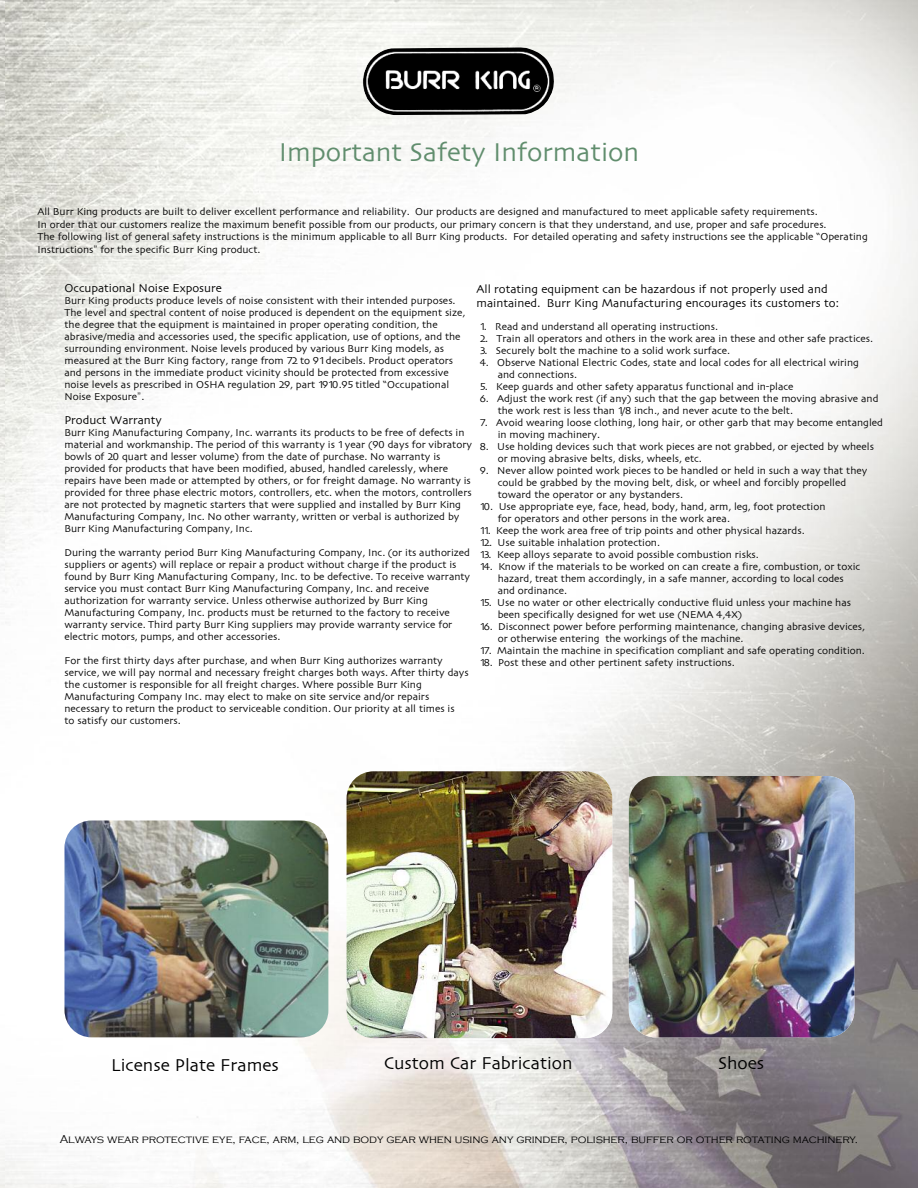
<style>
.page{position:relative;width:918px;height:1188px;background:#fff}
.page>*{position:absolute;margin:0;border:0;box-sizing:border-box;transform-origin:0 0}
.t1{font:27px "Skia";color:#608d6d}
.t2{font:18px "Skia";color:#000}
.t3{font:12px/14.4px "Skia";color:#000}
.t4{font:300 11.7px "Copperplate Gothic";letter-spacing:-.005em;color:#000}
.t5{font:10.5px/12px "Skia";color:#000}
.s1{font-family:"Helvetica";font-weight:300}
</style>
<div class="page">
<img style="left:5px;top:0;width:913px;height:1188px">
<img style="left:64px;top:820px;width:264px;height:217px">
<img style="left:629px;top:776px;width:225px;height:261px">
<img style="left:347px;top:771px;width:265px;height:267px">
<img style="left:363px;top:47px;width:191px;height:68px">
<img style="left:0;top:0;width:5px;height:1188px">
<h1 class="t1" style="left:279px;top:136px;width:362px">Important Safety Information</h1>
<p class="t5" style="left:38px;top:206px;width:832px;line-height:12.6px">All Burr King products are built to deliver excellent performance and reliability. Our products are designed and manufactured to meet applicable safety requirements.<br>In order that our customers realize the maximum benefit possible from our products, our primary concern is that they understand, and use, proper and safe procedures.<br>The following list of general safety instructions is the minimum applicable to all Burr King products. For detailed operating and safety instructions see the applicable “Operating Instructions<span class="s1">”</span> for the specific Burr King product.</p>
<p class="t3" style="left:477px;top:282px;width:364px">All rotating equipment can be hazardous if not properly used and maintained. Burr King Manufacturing encourages its customers to:</p>
<p class="t5" style="left:480px;top:321px;width:240px">1. Read and understand all operating instructions.</p>
<p class="t5" style="left:480px;top:333px;width:395px">2. Train all operators and others in the work area in these and other safe practices.</p>
<p class="t5" style="left:480px;top:345px;width:252px">3. Securely bolt the machine to a solid work surface.</p>
<p class="t5" style="left:498px;top:357px;width:363px;text-indent:-18px">4. Observe National Electric Codes, state and local codes for all electrical wiring and connections.</p>
<p class="t5" style="left:480px;top:381px;width:315px">5. Keep guards and other safety apparatus functional and in-place</p>
<p class="t5" style="left:498px;top:393px;width:382px;text-indent:-18px">6. Adjust the work rest (if any) such that the gap between the moving abrasive and the work rest is less than 1/8 inch., and never acute to the belt.</p>
<p class="t5" style="left:498px;top:417px;width:387px;text-indent:-18px">7. Avoid wearing loose clothing, long hair, or other garb that may become entangled in moving machinery.</p>
<p class="t5" style="left:498px;top:441px;width:378px;text-indent:-18px">8. Use holding devices such that work pieces are not grabbed, or ejected by wheels or moving abrasive belts, disks, wheels, etc.</p>
<p class="t5" style="left:498px;top:465px;width:371px;text-indent:-18px">9. Never allow pointed work pieces to be handled or held in such a way that they could be grabbed by the moving belt, disk, or wheel and forcibly propelled toward the operator or any bystanders.</p>
<p class="t5" style="left:498px;top:501px;width:329px;text-indent:-18px">10. Use appropriate eye, face, head, body, hand, arm, leg, foot protection for operators and other persons in the work area.</p>
<p class="t5" style="left:480px;top:525px;width:327px">11. Keep the work area free of trip points and other physical hazards.</p>
<p class="t5" style="left:480px;top:537px;width:182px">12. Use suitable inhalation protection.</p>
<p class="t5" style="left:480px;top:549px;width:281px">13. Keep alloys separate to avoid possible combustion risks.</p>
<p class="t5" style="left:498px;top:561px;width:364px;text-indent:-18px">14. Know if the materials to be worked on can create a fire, combustion, or toxic hazard, treat them accordingly, in a safe manner, according to local codes and ordinance.</p>
<p class="t5" style="left:498px;top:597px;width:355px;text-indent:-18px">15. Use no water or other electrically conductive fluid unless your machine has been specifically designed for wet use (NEMA 4,4X)</p>
<p class="t5" style="left:498px;top:621px;width:369px;text-indent:-18px">16. Disconnect power before performing maintenance, changing abrasive devices, or otherwise entering the workings of the machine.</p>
<p class="t5" style="left:480px;top:645px;width:387px">17. Maintain the machine in specification compliant and safe operating condition.</p>
<p class="t5" style="left:480px;top:657px;width:257px">18. Post these and other pertinent safety instructions.</p>
<p class="t3" style="left:64px;top:281px;width:159px">Occupational Noise Exposure</p>
<p class="t5" style="left:64px;top:295px;width:403px">Burr King products produce levels of noise consistent with their intended purposes.<br>The level and spectral content of noise produced is dependent on the equipment size, the degree that the equipment is maintained in proper operating condition, the abrasive/media and accessories used, the specific application, use of options, and the surrounding environment. Noise levels produced by various Burr King models, as measured at the Burr King factory, range from 72 to 91 decibels. Product operators and persons in the immediate product vicinity should be protected from excessive noise levels as prescribed in OSHA regulation 29, part 1910.95 titled “Occupational Noise Exposure<span class="s1">”</span>.</p>
<p class="t3" style="left:64px;top:413px;width:99px">Product Warranty</p>
<p class="t5" style="left:64px;top:427px;width:409px">Burr King Manufacturing Company, Inc. warrants its products to be free of defects in material and workmanship. The period of this warranty is 1 year (90 days for vibratory bowls of 20 quart and lesser volume) from the date of purchase. No warranty is provided for products that have been modified, abused, handled carelessly, where repairs have been made or attempted by others, or for freight damage. No warranty is provided for three phase electric motors, controllers, etc. when the motors, controllers are not protected by magnetic starters that were supplied and installed by Burr King Manufacturing Company, Inc. No other warranty, written or verbal is authorized by Burr King Manufacturing Company, Inc.</p>
<p class="t5" style="left:64px;top:547px;width:407px">During the warranty period Burr King Manufacturing Company, Inc. (or its authorized suppliers or agents) will replace or repair a product without charge if the product is found by Burr King Manufacturing Company, Inc. to be defective. To receive warranty service you must contact Burr King Manufacturing Company, Inc. and receive authorization for warranty service. Unless otherwise authorized by Burr King Manufacturing Company, Inc. products must be returned to the factory to receive warranty service. Third party Burr King suppliers may provide warranty service for electric motors, pumps, and other accessories.</p>
<p class="t5" style="left:64px;top:655px;width:406px">For the first thirty days after purchase, and when Burr King authorizes warranty service, we will pay normal and necessary freight charges both ways. After thirty days the customer is responsible for all freight charges. Where possible Burr King Manufacturing Company Inc. may elect to make on site service and/or repairs necessary to return the product to serviceable condition. Our priority at all times is<br>to satisfy our customers.</p>
<h2 class="t2" style="left:111px;top:1054px;width:169px">License Plate Frames</h2>
<h2 class="t2" style="left:384px;top:1052px;width:190px">Custom Car Fabrication</h2>
<h2 class="t2" style="left:718px;top:1052px;width:48px">Shoes</h2>
<p class="t4" style="left:60px;top:1132px;width:800px">Always wear protective eye, face, arm, leg and body gear when using any grinder, polisher, buffer or other rotating machinery.</p>
</div>
